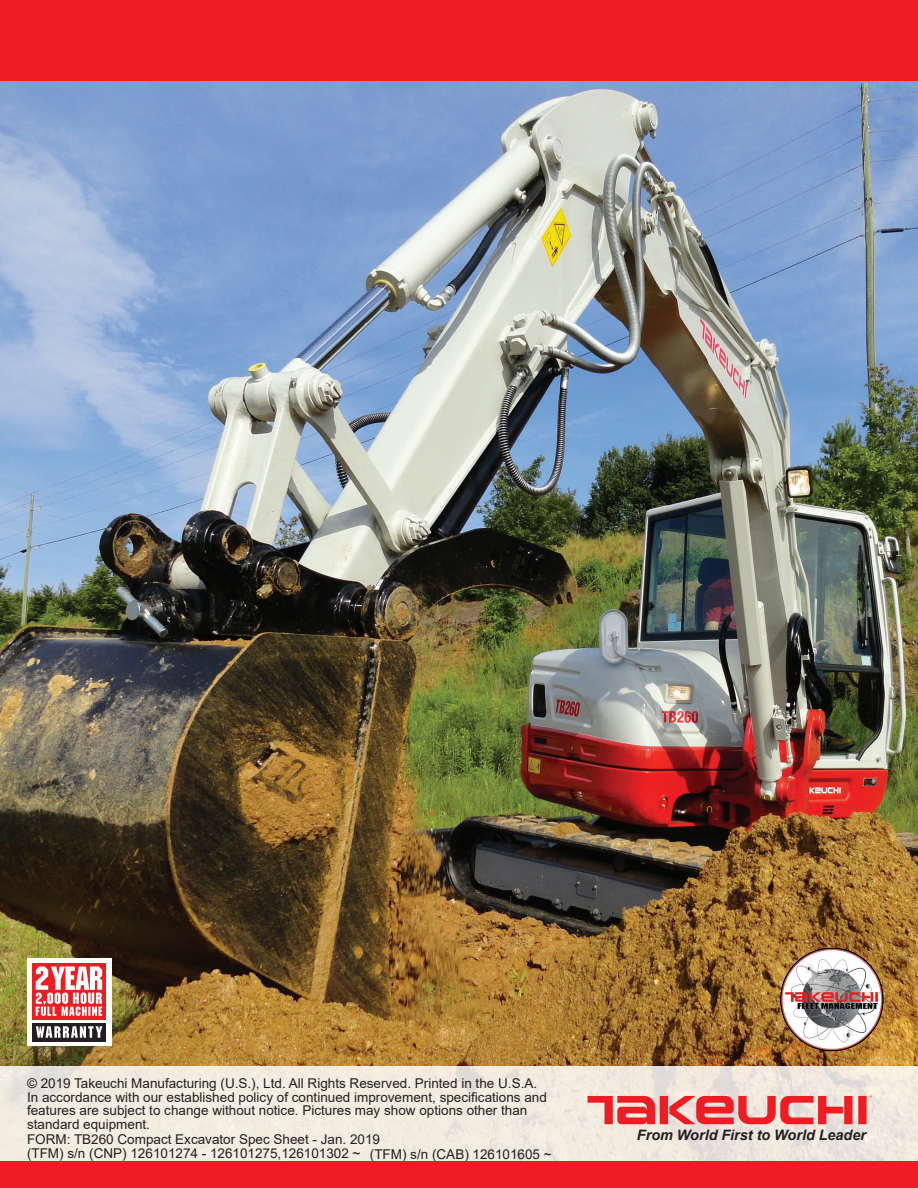
<style>
.page{position:relative;width:918px;height:1188px;background:#fff}
.page>*{position:absolute;margin:0;border:0;box-sizing:border-box;transform-origin:0 0}
.t1{font:italic 700 14.4px "Arial";color:#231f20}
.t2{font:13.5px/13.5px "Arial";color:#231f20}
.t3{font:5.7px "Hira Kaku Pro W3 90 ms RKSJ H";color:#ee1d23}
</style>
<div class="page">
<img style="left:0;top:81px;width:918px;height:985px">
<div style="left:0;top:0;width:918px;height:81px;background:#ee1d23"></div>
<svg style="left:0;top:1066px;width:918px;height:95px;background:#f1e9df"></svg>
<div style="left:858px;top:1096px;width:9px;height:28px;background:#ee1d23"></div>
<div style="left:844px;top:1096px;width:9px;height:28px;background:#ee1d23"></div>
<div style="left:660px;top:1096px;width:8px;height:28px;background:#ee1d23"></div>
<svg style="left:669px;top:1096px;width:174px;height:28px;background:#ec7b7b"></svg>
<svg style="left:587px;top:1096px;width:68px;height:28px;background:#ef6c6b"></svg>
<div style="left:0;top:1161px;width:918px;height:27px;background:#ee1d23"></div>
<div style="left:27px;top:958px;width:84px;height:87px;background:#fff"></div>
<div style="left:32px;top:963px;width:74px;height:56px;background:#ee1d23"></div>
<div style="left:32px;top:1023px;width:74px;height:18px;background:#231f20"></div>
<svg style="left:36px;top:1026px;width:66px;height:12px"></svg>
<svg style="left:36px;top:967px;width:66px;height:49px"></svg>
<img style="left:776px;top:948px;width:111px;height:103px">
<p class="t2" style="left:27px;top:1077px;width:521px">© 2019 Takeuchi Manufacturing (U.S.), Ltd. All Rights Reserved. Printed in the U.S.A.<br>In accordance with our established policy of continued improvement, specifications and features are subject to change without notice. Pictures may show options other than standard equipment.</p>
<p class="t2" style="left:27px;top:1147px;width:335px">(TFM) s/n (CNP) 126101274 - 126101275,126101302 ~</p>
<p class="t2" style="left:370px;top:1132px;width:183px;line-height:15px;text-indent:-343px">FORM: TB260 Compact Excavator Spec Sheet - Jan. 2019<br>(TFM) s/n (CAB) 126101605 ~</p>
<p class="t3" style="left:870px;top:1095px;width:4px">®</p>
<p class="t1" style="left:637px;top:1125px;width:231px">From World First to World Leader</p>
</div>
